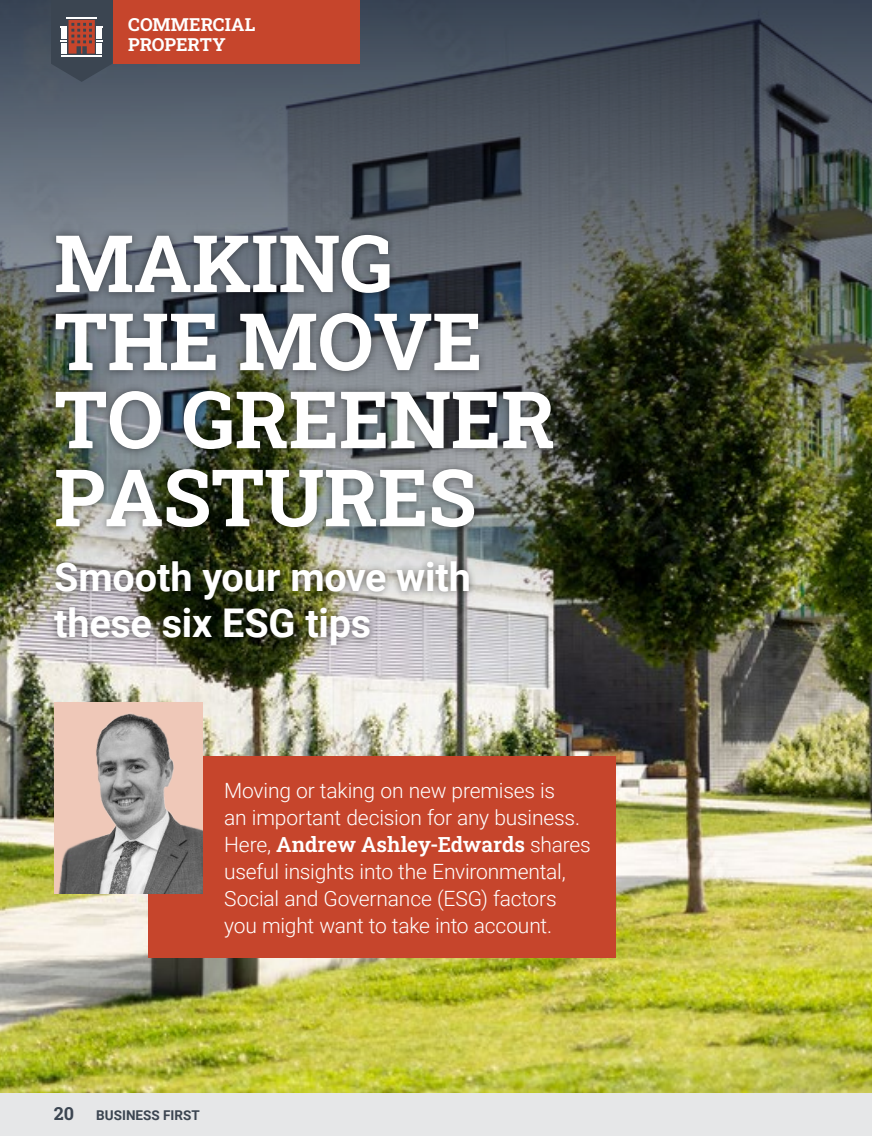
<style>
.page{position:relative;width:872px;height:1136px;background:#fff}
.page>*{position:absolute;margin:0;border:0;box-sizing:border-box;transform-origin:0 0}
.t1{font:79.2px/78px "Roboto Slab";letter-spacing:-.005em;color:#fff}
.t2{font:700 39.6px/46.2px "Roboto";letter-spacing:-.005em;color:#fff}
.t3{font:300 21px/27px "Roboto";letter-spacing:-.01em;color:#fff}
.t4{font:21px "Roboto Slab";letter-spacing:-.005em;color:#fff}
.t5{font:18px/19.5px "Roboto Slab";color:#fff}
.t6{font:700 13.5px "Roboto";color:#3b4551}
.s1{font-family:"Roboto";font-weight:300}
.s2{font-family:"Roboto Slab";font-weight:400;font-size:18px}
</style>
<div class="page">
<img style="left:0;top:646px;width:872px;height:447px">
<img style="left:0;top:0;width:872px;height:646px">
<div style="left:46px;top:226px;width:515px;height:427px;background:#000;opacity:.5"></div>
<div style="left:148px;top:756px;width:468px;height:202px;background:#c6452c"></div>
<svg style="left:51px;top:0;width:62px;height:82px"></svg>
<div style="left:113px;top:0;width:246px;height:64px;background:#c6452c"></div>
<img style="left:54px;top:704px;width:149px;height:189px">
<div style="left:0;top:1093px;width:872px;height:42px;background:#e6e7e8"></div>
<p class="t5" style="left:128px;top:14px;width:128px">COMMERCIAL<br>PROPERTY</p>
<h1 class="t1" style="left:54px;top:222px;width:503px">MAKING<br>THE MOVE<br>TO GREENER<br>PASTURES</h1>
<h2 class="t2" style="left:54px;top:552px;width:418px">Smooth your move with these six ESG tips</h2>
<p class="t3" style="left:224px;top:776px;width:357px">Moving or taking on new premises is an important decision for any business.</p>
<p class="t4" style="left:224px;top:829px;width:368px"><span class="s1">Here,</span> Andrew Ashley-Edwards <span class="s1">shares</span></p>
<p class="t3" style="left:224px;top:857px;width:343px">useful insights into the Environmental,<br>Social and Governance (ESG) factors you might want to take into account.</p>
<p class="t6" style="left:54px;top:1105px;width:147px"><span class="s2">20</span> BUSINESS FIRST</p>
</div>
